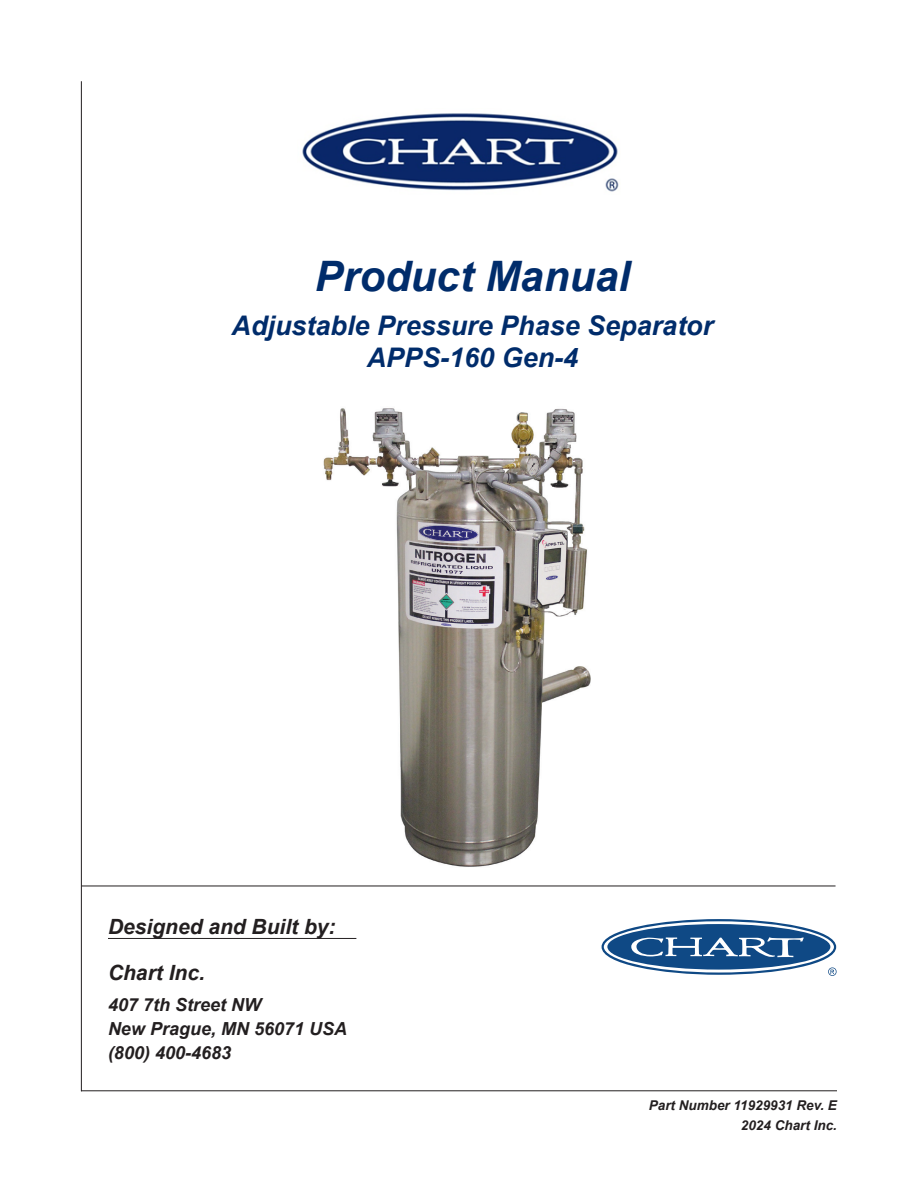
<style>
.page{position:relative;width:918px;height:1188px;background:#fff}
.page>*{position:absolute;margin:0;border:0;box-sizing:border-box;transform-origin:0 0}
.Cover_Heading{font:italic 700 42px "Arial";color:#002c6b}
.Product_Name{font:italic 700 27px "Arial";color:#002c6b}
.Cover_Address{font:italic 700 21px "Arial";color:#231f20}
.Cover_Address-2{font:italic 700 18px/24px "Arial";color:#231f20}
.Part_No__and_Rev_Level{font:italic 700 13.5px/19.5px "Arial";color:#231f20;text-align:right}
</style>
<div class="page">
<hr style="left:81px;top:1090px;width:756px;height:1px;background:#231f20">
<hr style="left:81px;top:886px;width:755px;height:1px;background:#231f20">
<hr style="left:108px;top:938px;width:248px;height:1px;background:#231f20">
<hr style="left:81px;top:82px;width:1px;height:1009px;background:#231f20">
<img style="left:302px;top:113px;width:317px;height:79px">
<svg style="left:602px;top:919px;width:235px;height:57px"></svg>
<img style="left:323px;top:408px;width:268px;height:459px">
<p class="Cover_Heading" style="left:315px;top:249px;width:317px">Product Manual</p>
<p class="Product_Name" style="left:232px;top:308px;width:483px">Adjustable Pressure Phase Separator</p>
<p class="Product_Name" style="left:367px;top:340px;width:213px">APPS-160 Gen-4</p>
<p class="Cover_Address" style="left:108px;top:913px;width:229px">Designed and Built by:</p>
<p class="Cover_Address" style="left:108px;top:959px;width:98px">Chart Inc.</p>
<p class="Cover_Address-2" style="left:108px;top:993px;width:241px">407 7th Street NW<br>New Prague, MN 56071 USA (800) 400-4683</p>
<p class="Part_No__and_Rev_Level" style="left:649px;top:1096px;width:190px">Part Number 11929931 Rev. E<br>2024 Chart Inc.</p>
</div>
